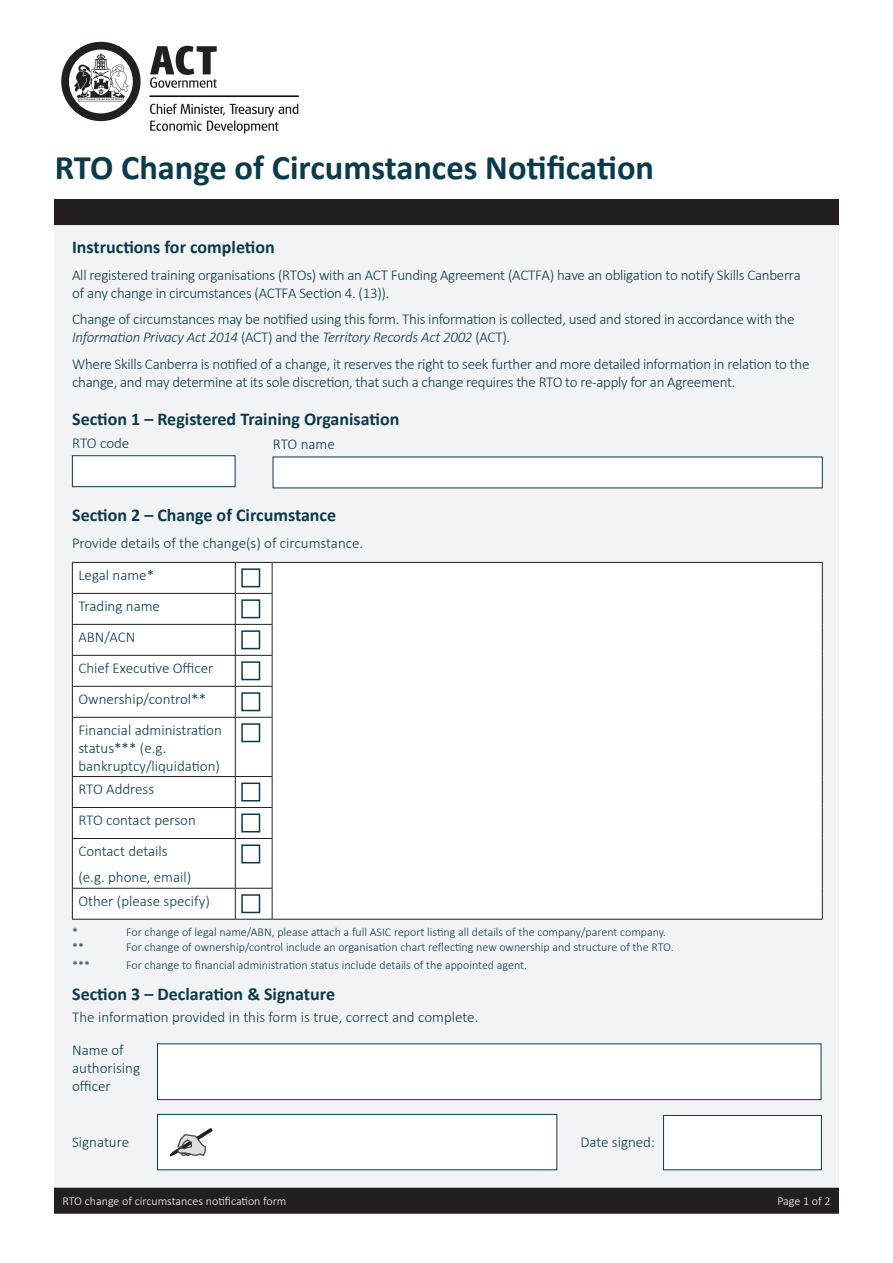
<style>
.page{position:relative;width:893px;height:1263px;background:#fff}
.page>*{position:absolute;margin:0;border:0;box-sizing:border-box;transform-origin:0 0}
.t1{font:700 34.5px "Calibri";color:#0b3a4a}
.t2{font:700 18px "Calibri";color:#0b3a4a}
.t3{font:300 15px/18px "Calibri";letter-spacing:-.02em;color:#0b3a4a}
.t4{font:300 15px/31.2px "Calibri";color:#0b3a4a}
.t5{font:300 12px "Calibri";color:#0b3a4a}
.t6{font:300 12px "Calibri";color:#fff}
.s1{font-style:italic}
</style>
<div class="page">
<div style="left:54px;top:225px;width:785px;height:963px;background:#f2f3f4"></div>
<div style="left:54px;top:199px;width:785px;height:26px;background:#231f20"></div>
<div style="left:54px;top:1188px;width:785px;height:26px;background:#231f20"></div>
<svg style="left:61px;top:42px;width:80px;height:79px"></svg>
<hr style="left:150px;top:95px;width:148px;height:2px;background:#0e1111">
<svg style="left:150px;top:46px;width:67px;height:42px"></svg>
<svg style="left:150px;top:104px;width:148px;height:29px"></svg>
<div style="left:72px;top:455px;width:163px;height:32px;background:#fff;border:1px solid #0b3a4a"></div>
<div style="left:73px;top:563px;width:749px;height:356px;background:#fff"></div>
<hr style="left:72px;top:562px;width:163px;height:1px;background:#231f20">
<hr style="left:72px;top:563px;width:1px;height:30px;background:#231f20">
<hr style="left:235px;top:562px;width:37px;height:1px;background:#231f20">
<hr style="left:235px;top:563px;width:1px;height:30px;background:#231f20">
<hr style="left:272px;top:562px;width:550px;height:1px;background:#231f20">
<hr style="left:272px;top:563px;width:1px;height:30px;background:#231f20">
<hr style="left:822px;top:563px;width:1px;height:30px;background:#231f20">
<hr style="left:72px;top:593px;width:163px;height:1px;background:#231f20">
<hr style="left:72px;top:594px;width:1px;height:30px;background:#231f20">
<hr style="left:235px;top:593px;width:37px;height:1px;background:#231f20">
<hr style="left:235px;top:594px;width:1px;height:30px;background:#231f20">
<hr style="left:272px;top:594px;width:1px;height:30px;background:#231f20">
<hr style="left:822px;top:593px;width:1px;height:31px;background:#231f20">
<hr style="left:72px;top:624px;width:163px;height:1px;background:#231f20">
<hr style="left:72px;top:624px;width:1px;height:31px;background:#231f20">
<hr style="left:235px;top:624px;width:37px;height:1px;background:#231f20">
<hr style="left:235px;top:624px;width:1px;height:31px;background:#231f20">
<hr style="left:272px;top:624px;width:1px;height:31px;background:#231f20">
<hr style="left:822px;top:624px;width:1px;height:31px;background:#231f20">
<hr style="left:72px;top:655px;width:163px;height:1px;background:#231f20">
<hr style="left:72px;top:655px;width:1px;height:31px;background:#231f20">
<hr style="left:235px;top:655px;width:37px;height:1px;background:#231f20">
<hr style="left:235px;top:655px;width:1px;height:31px;background:#231f20">
<hr style="left:272px;top:655px;width:1px;height:31px;background:#231f20">
<hr style="left:822px;top:655px;width:1px;height:31px;background:#231f20">
<hr style="left:72px;top:686px;width:163px;height:1px;background:#231f20">
<hr style="left:72px;top:686px;width:1px;height:31px;background:#231f20">
<hr style="left:235px;top:686px;width:37px;height:1px;background:#231f20">
<hr style="left:235px;top:686px;width:1px;height:31px;background:#231f20">
<hr style="left:272px;top:686px;width:1px;height:31px;background:#231f20">
<hr style="left:822px;top:686px;width:1px;height:31px;background:#231f20">
<hr style="left:72px;top:717px;width:163px;height:1px;background:#231f20">
<hr style="left:72px;top:717px;width:1px;height:59px;background:#231f20">
<hr style="left:235px;top:717px;width:37px;height:1px;background:#231f20">
<hr style="left:235px;top:717px;width:1px;height:59px;background:#231f20">
<hr style="left:272px;top:717px;width:1px;height:59px;background:#231f20">
<hr style="left:822px;top:717px;width:1px;height:59px;background:#231f20">
<hr style="left:72px;top:776px;width:163px;height:1px;background:#231f20">
<hr style="left:72px;top:777px;width:1px;height:30px;background:#231f20">
<hr style="left:235px;top:776px;width:37px;height:1px;background:#231f20">
<hr style="left:235px;top:777px;width:1px;height:30px;background:#231f20">
<hr style="left:272px;top:777px;width:1px;height:30px;background:#231f20">
<hr style="left:822px;top:776px;width:1px;height:31px;background:#231f20">
<hr style="left:72px;top:807px;width:163px;height:1px;background:#231f20">
<hr style="left:72px;top:808px;width:1px;height:30px;background:#231f20">
<hr style="left:235px;top:807px;width:37px;height:1px;background:#231f20">
<hr style="left:235px;top:808px;width:1px;height:30px;background:#231f20">
<hr style="left:272px;top:808px;width:1px;height:30px;background:#231f20">
<hr style="left:822px;top:807px;width:1px;height:31px;background:#231f20">
<hr style="left:72px;top:838px;width:163px;height:1px;background:#231f20">
<hr style="left:72px;top:839px;width:1px;height:49px;background:#231f20">
<hr style="left:235px;top:838px;width:37px;height:1px;background:#231f20">
<hr style="left:235px;top:839px;width:1px;height:49px;background:#231f20">
<hr style="left:272px;top:839px;width:1px;height:49px;background:#231f20">
<hr style="left:822px;top:838px;width:1px;height:50px;background:#231f20">
<hr style="left:72px;top:888px;width:163px;height:1px;background:#231f20">
<hr style="left:72px;top:888px;width:1px;height:31px;background:#231f20">
<hr style="left:235px;top:888px;width:37px;height:1px;background:#231f20">
<hr style="left:235px;top:888px;width:1px;height:31px;background:#231f20">
<hr style="left:272px;top:888px;width:1px;height:31px;background:#231f20">
<hr style="left:822px;top:888px;width:1px;height:31px;background:#231f20">
<hr style="left:72px;top:919px;width:163px;height:1px;background:#231f20">
<hr style="left:235px;top:919px;width:37px;height:1px;background:#231f20">
<hr style="left:272px;top:919px;width:550px;height:1px;background:#231f20">
<div style="left:241px;top:568px;width:19px;height:19px;background:#fff;border:2px solid #0b3a4a"></div>
<div style="left:241px;top:599px;width:19px;height:19px;background:#fff;border:2px solid #0b3a4a"></div>
<div style="left:241px;top:630px;width:19px;height:19px;background:#fff;border:2px solid #0b3a4a"></div>
<div style="left:241px;top:661px;width:19px;height:19px;background:#fff;border:2px solid #0b3a4a"></div>
<div style="left:241px;top:692px;width:19px;height:19px;background:#fff;border:2px solid #0b3a4a"></div>
<div style="left:241px;top:723px;width:19px;height:19px;background:#fff;border:2px solid #0b3a4a"></div>
<div style="left:241px;top:782px;width:19px;height:19px;background:#fff;border:2px solid #0b3a4a"></div>
<div style="left:241px;top:813px;width:19px;height:19px;background:#fff;border:2px solid #0b3a4a"></div>
<div style="left:241px;top:844px;width:19px;height:19px;background:#fff;border:2px solid #0b3a4a"></div>
<div style="left:241px;top:894px;width:19px;height:19px;background:#fff;border:2px solid #0b3a4a"></div>
<div style="left:157px;top:1044px;width:664px;height:56px;background:#fff;border:1px solid #0b3a4a"></div>
<div style="left:157px;top:1114px;width:400px;height:56px;background:#fff;border:1px solid #0b3a4a"></div>
<svg style="left:170px;top:1128px;width:42px;height:29px"></svg>
<div style="left:663px;top:1115px;width:159px;height:55px;background:#fff;border:1px solid #0b3a4a"></div>
<div style="left:273px;top:457px;width:549px;height:31px;background:#fff"></div>
<h1 class="t1" style="left:55px;top:146px;width:601px">RTO Change of Circumstances Notification</h1>
<p class="t2" style="left:72px;top:236px;width:204px">Instructions for completion</p>
<p class="t3" style="left:72px;top:265px;width:730px">All registered training organisations (RTOs) with an ACT Funding Agreement (ACTFA) have an obligation to notify Skills Canberra of any change in circumstances (ACTFA Section 4. (13)).</p>
<p class="t3" style="left:72px;top:310px;width:724px">Change of circumstances may be notified using this form. This information is collected, used and stored in accordance with the<br><span class="s1">Information Privacy Act 2014</span> (ACT) and the <span class="s1">Territory Records Act 2002</span> (ACT).</p>
<p class="t3" style="left:72px;top:354px;width:739px">Where Skills Canberra is notified of a change, it reserves the right to seek further and more detailed information in relation to the change, and may determine at its sole discretion, that such a change requires the RTO to re-apply for an Agreement.</p>
<p class="t2" style="left:72px;top:408px;width:329px">Section 1 – Registered Training Organisation</p>
<p class="t3" style="left:72px;top:434px;width:59px">RTO code</p>
<p class="t3" style="left:273px;top:435px;width:63px">RTO name</p>
<p class="t2" style="left:72px;top:504px;width:266px">Section 2 – Change of Circumstance</p>
<p class="t4" style="left:78px;top:527px;width:286px;text-indent:-6px">Provide details of the change(s) of circumstance.<br>Legal name*<br>Trading name<br>ABN/ACN<br>Chief Executive Officer<br>Ownership/control**<br>Financial administration</p>
<p class="t4" style="left:78px;top:738px;width:143px;line-height:18px">status*** (e.g. bankruptcy/liquidation)</p>
<p class="t4" style="left:78px;top:773px;width:119px">RTO Address<br>RTO contact person<br>Contact details</p>
<p class="t4" style="left:78px;top:865px;width:133px;line-height:23.2px">(e.g. phone, email)<br>Other (please specify)</p>
<p class="t5" style="left:72px;top:925px;width:7px">*</p>
<p class="t5" style="left:126px;top:925px;width:541px">For change of legal name/ABN, please attach a full ASIC report listing all details of the company/parent company.</p>
<p class="t5" style="left:72px;top:939px;width:13px">**</p>
<p class="t5" style="left:126px;top:939px;width:549px">For change of ownership/control include an organisation chart reflecting new ownership and structure of the RTO.</p>
<p class="t5" style="left:72px;top:957px;width:19px">***</p>
<p class="t5" style="left:126px;top:957px;width:402px">For change to financial administration status include details of the appointed agent.</p>
<p class="t2" style="left:72px;top:983px;width:264px">Section 3 – Declaration &amp; Signature</p>
<p class="t4" style="left:72px;top:1002px;width:408px">The information provided in this form is true, correct and complete.</p>
<p class="t4" style="left:72px;top:1041px;width:69px;line-height:18px">Name of authorising officer</p>
<p class="t4" style="left:72px;top:1126px;width:58px">Signature</p>
<p class="t4" style="left:580px;top:1126px;width:76px">Date signed:</p>
<p class="t6" style="left:63px;top:1194px;width:225px">RTO change of circumstances notification form</p>
<p class="t6" style="left:777px;top:1194px;width:55px">Page 1 of 2</p>
</div>
